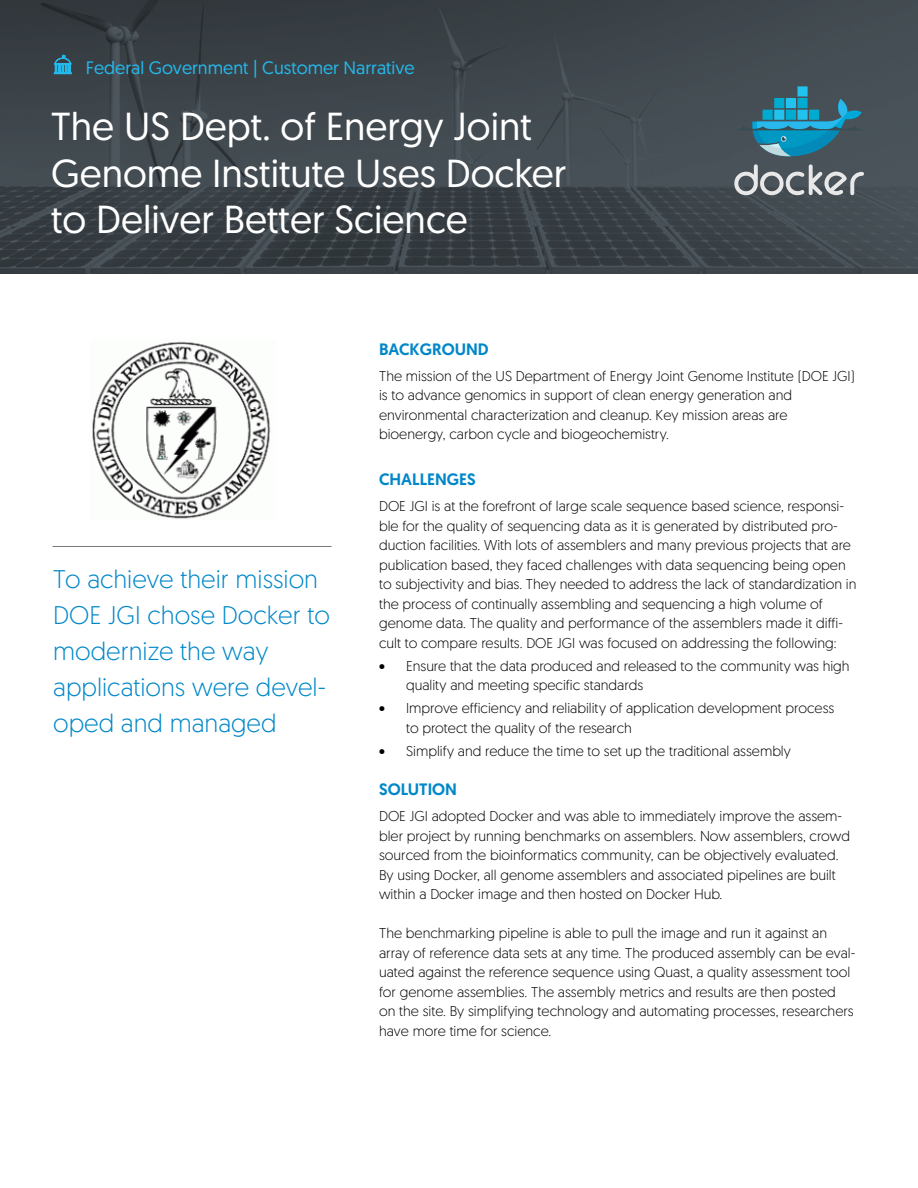
<style>
.page{position:relative;width:918px;height:1188px;background:#fff}
.page>*{position:absolute;margin:0;border:0;box-sizing:border-box;transform-origin:0 0}
.t1{font:39px/46.8px "Geomanist";color:#fff}
.t2{font:300 25.5px/36px "Geomanist";color:#0087c9}
.t3{font:18px "Geomanist";color:#24b8eb}
.t4{font:500 16.5px "Geomanist";color:#0087c9}
.t5{font:300 14.25px/19.5px "Geomanist";color:#000}
</style>
<div class="page">
<svg style="left:0;top:0;width:918px;height:274px;background:#3d454b"></svg>
<hr style="left:52px;top:546px;width:280px;height:1px;background:#797a7b">
<img style="left:92px;top:341px;width:179px;height:178px">
<svg style="left:734px;top:164px;width:130px;height:32px;background:#7a8085"></svg>
<svg style="left:734px;top:86px;width:130px;height:70px;background:#347185"></svg>
<svg style="left:54px;top:55px;width:18px;height:19px"></svg>
<p class="t3" style="left:86px;top:56px;width:330px">Federal Government | Customer Narrative</p>
<h1 class="t1" style="left:51px;top:102px;width:517px">The US Dept. of Energy Joint<br>Genome Institute Uses Docker to Deliver Better Science</h1>
<h2 class="t2" style="left:53px;top:560px;width:278px">To achieve their mission<br>DOE JGI chose Docker to modernize the way applications were devel&shy;oped and managed</h2>
<p class="t4" style="left:379px;top:338px;width:111px">BACKGROUND</p>
<p class="t5" style="left:379px;top:366px;width:477px">The mission of the US Department of Energy Joint Genome Institute (DOE JGI) is to advance genomics in support of clean energy generation and environmental characterization and cleanup. Key mission areas are bioenergy, carbon cycle and biogeochemistry.</p>
<p class="t4" style="left:379px;top:468px;width:98px">CHALLENGES</p>
<p class="t5" style="left:379px;top:496px;width:479px">DOE JGI is at the forefront of large scale sequence based science, responsi&shy;ble for the quality of sequencing data as it is generated by distributed pro&shy;duction facilities. With lots of assemblers and many previous projects that are publication based, they faced challenges with data sequencing being open to subjectivity and bias. They needed to address the lack of standardization in the process of continually assembling and sequencing a high volume of genome data. The quality and performance of the assemblers made it diffi&shy;cult to compare results. DOE JGI was focused on addressing the following:</p>
<p class="t5" style="left:406px;top:656px;width:445px;text-indent:-27px">• Ensure that the data produced and released to the community was high quality and meeting specific standards</p>
<p class="t5" style="left:406px;top:698px;width:430px;text-indent:-27px">• Improve efficiency and reliability of application development process to protect the quality of the research</p>
<p class="t5" style="left:379px;top:741px;width:413px">• Simplify and reduce the time to set up the traditional assembly</p>
<p class="t4" style="left:379px;top:778px;width:79px">SOLUTION</p>
<p class="t5" style="left:379px;top:806px;width:472px">DOE JGI adopted Docker and was able to immediately improve the assem&shy;bler project by running benchmarks on assemblers. Now assemblers, crowd sourced from the bioinformatics community, can be objectively evaluated.<br>By using Docker, all genome assemblers and associated pipelines are built within a Docker image and then hosted on Docker Hub.</p>
<p class="t5" style="left:379px;top:923px;width:478px">The benchmarking pipeline is able to pull the image and run it against an array of reference data sets at any time. The produced assembly can be eval&shy;uated against the reference sequence using Quast, a quality assessment tool for genome assemblies. The assembly metrics and results are then posted on the site. By simplifying technology and automating processes, researchers have more time for science.</p>
</div>
